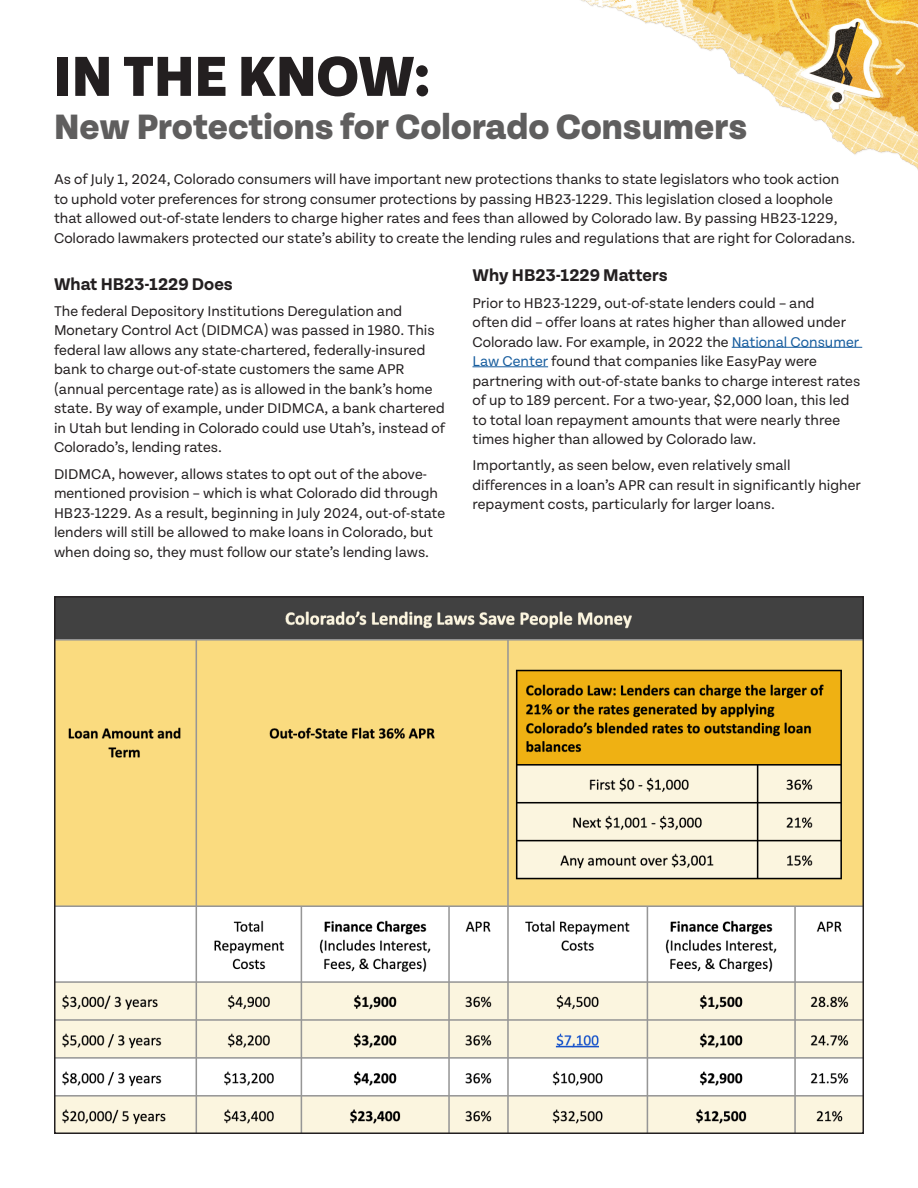
<style>
.page{position:relative;width:918px;height:1188px;background:#fff}
.page>*{position:absolute;margin:0;border:0;box-sizing:border-box;transform-origin:0 0}
.t1{font:800 60px "Tenon";color:#231f20}
.t2{font:800 37.5px "Tenon";color:#5f5e5e}
.t3{font:700 18px "Tenon";color:#231f20}
.t4{font:15px/19.5px "Tenon";color:#231f20}
.s1{color:#175d9e}
</style>
<div class="page">
<img style="left:581px;top:0;width:337px;height:170px">
<img style="left:57px;top:599px;width:804px;height:532px">
<hr style="left:732px;top:347px;width:130px;height:1px;background:#175d9e">
<hr style="left:472px;top:367px;width:76px;height:1px;background:#175d9e">
<p class="t1" style="left:54px;top:44px;width:377px">IN THE KNOW:</p>
<p class="t2" style="left:54px;top:107px;width:695px">New Protections for Colorado Consumers</p>
<p class="t4" style="left:54px;top:170px;width:803px">As of July 1, 2024, Colorado consumers will have important new protections thanks to state legislators who took action to uphold voter preferences for strong consumer protections by passing HB23-1229. This legislation closed a loophole that allowed out-of-state lenders to charge higher rates and fees than allowed by Colorado law. By passing HB23-1229, Colorado lawmakers protected our state’s ability to create the lending rules and regulations that are right for Coloradans.</p>
<p class="t3" style="left:54px;top:274px;width:180px">What HB23-1229 Does</p>
<p class="t4" style="left:54px;top:302px;width:393px">The federal Depository Institutions Deregulation and Monetary Control Act (DIDMCA) was passed in 1980. This federal law allows any state-chartered, federally-insured bank to charge out-of-state customers the same APR (annual percentage rate) as is allowed in the bank’s home state. By way of example, under DIDMCA, a bank chartered in Utah but lending in Colorado could use Utah’s, instead of Colorado’s, lending rates.</p>
<p class="t4" style="left:54px;top:464px;width:393px">DIDMCA, however, allows states to opt out of the above&shy;mentioned provision – which is what Colorado did through HB23-1229. As a result, beginning in July 2024, out-of-state lenders will still be allowed to make loans in Colorado, but when doing so, they must follow our state’s lending laws.</p>
<p class="t3" style="left:472px;top:266px;width:197px">Why HB23-1229 Matters</p>
<p class="t4" style="left:472px;top:293px;width:389px">Prior to HB23-1229, out-of-state lenders could – and<br>often did – offer loans at rates higher than allowed under Colorado law. For example, in 2022 the <span class="s1">National Consumer Law Center</span> found that companies like EasyPay were partnering with out-of-state banks to charge interest rates of up to 189 percent. For a two-year, $2,000 loan, this led to total loan repayment amounts that were nearly three times higher than allowed by Colorado law.</p>
<p class="t4" style="left:472px;top:456px;width:390px">Importantly, as seen below, even relatively small differences in a loan’s APR can result in significantly higher repayment costs, particularly for larger loans.</p>
</div>
